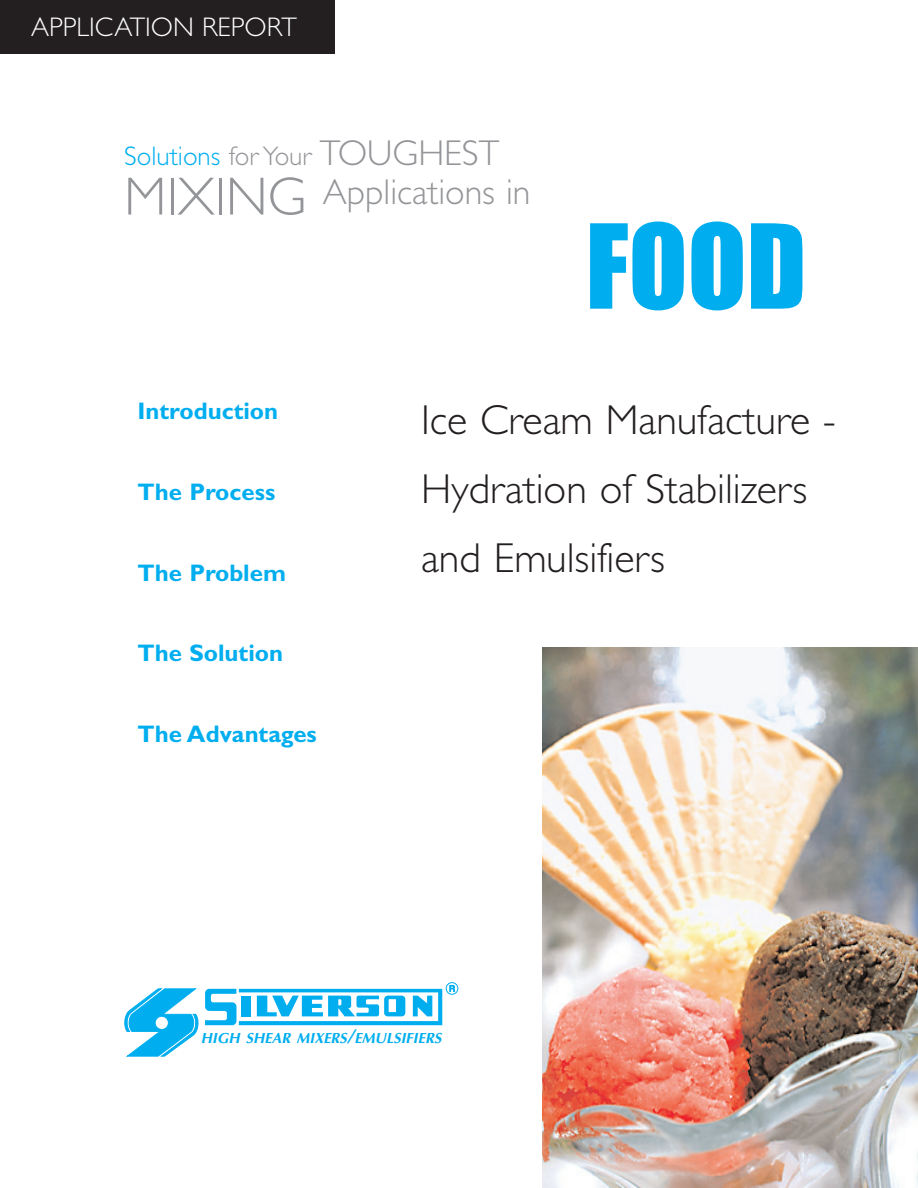
<style>
.page{position:relative;width:918px;height:1188px;background:#fff}
.page>*{position:absolute;margin:0;border:0;box-sizing:border-box;transform-origin:0 0}
.t1{font:108px "Impact";color:#00aeef}
.t2{font:300 42px/69px "Gill Sans";color:#231f20}
.t3{font:300 36px "Gill Sans";color:#939598}
.t4{font:300 27px "Gill Sans";color:#00aeef}
.t5{font:300 27px "Gill Sans";color:#fff}
.t6{font:700 24px "Gill Sans";color:#00aeef}
.t7{font:italic 700 14.7px "Optima";color:#00aeef}
.s1{color:#939598}
.s2{font-size:36px;color:#939598}
.s3{font-size:54px}
.s4{font-size:19.5px}
</style>
<div class="page">
<img style="left:543px;top:648px;width:375px;height:540px">
<div style="left:0;top:0;width:334px;height:54px;background:#231f20"></div>
<svg style="left:124px;top:988px;width:75px;height:69px"></svg>
<div style="left:155px;top:1016px;width:14px;height:14px;background:#fff;border:1px solid #00aeef;border-radius:50%"></div>
<svg style="left:205px;top:989px;width:237px;height:36px"></svg>
<div style="left:446px;top:982px;width:12px;height:13px;border:1px solid #00aeef;border-radius:50%"></div>
<svg style="left:449px;top:985px;width:6px;height:7px"></svg>
<p class="t5" style="left:31px;top:17px;width:267px">APPLICATION REPORT</p>
<p class="t4" style="left:124px;top:147px;width:377px">Solutions <span class="s1">for Your</span> <span class="s2">TOUGHEST</span></p>
<p class="t3" style="left:124px;top:180px;width:408px"><span class="s3">MIXING</span> Applications in</p>
<h1 class="t1" style="left:586px;top:200px;width:222px">FOOD</h1>
<p class="t6" style="left:138px;top:403px;width:142px">Introduction</p>
<p class="t6" style="left:138px;top:484px;width:139px">The Process</p>
<p class="t6" style="left:138px;top:564px;width:150px">The Problem</p>
<p class="t6" style="left:138px;top:645px;width:147px">The Solution</p>
<p class="t6" style="left:138px;top:726px;width:181px">The Advantages</p>
<p class="t2" style="left:421px;top:390px;width:417px">Ice Cream Manufacture -<br>Hydration of Stabilizers and Emulsifiers</p>
<p class="t7" style="left:201px;top:1032px;width:242px">HIGH SHEAR MIXERS<span class="s4">/</span>EMULSIFIERS</p>
</div>
